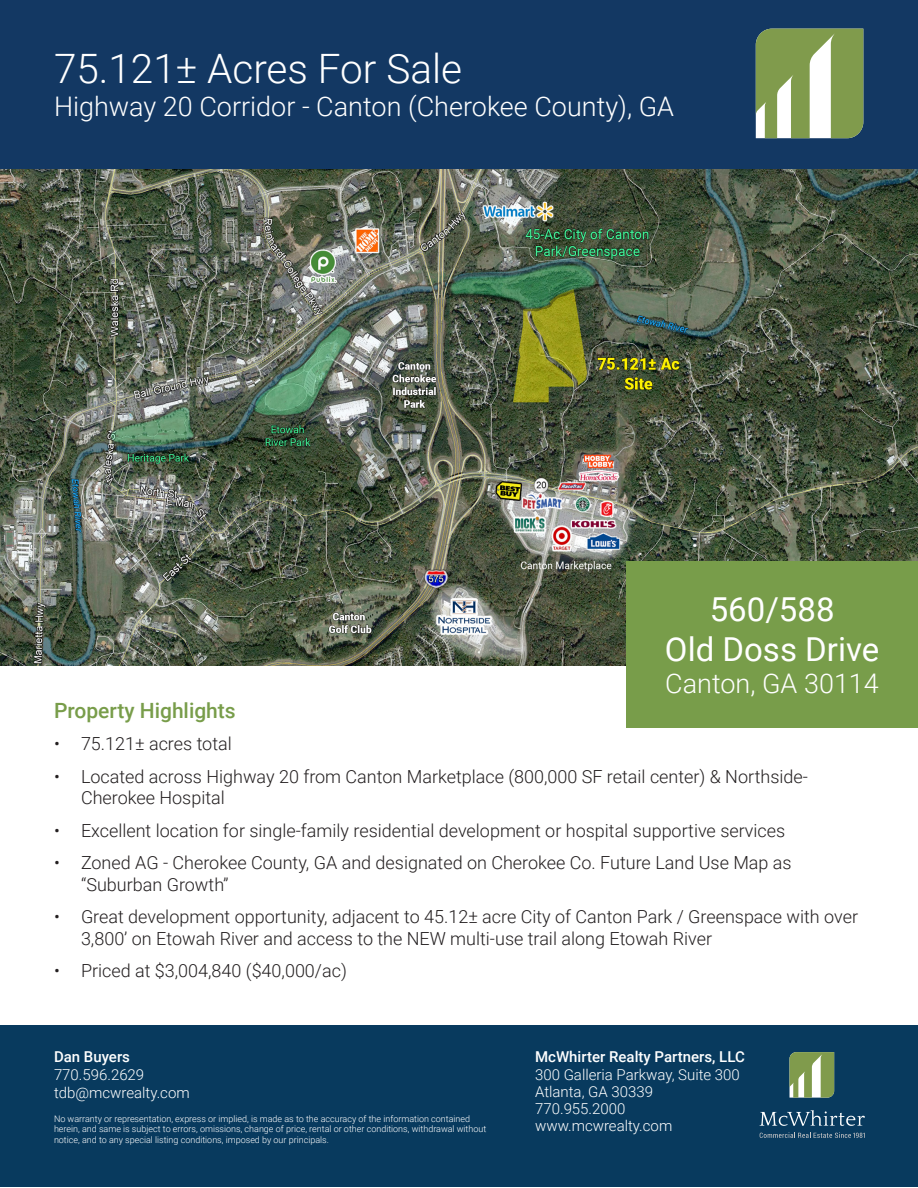
<style>
.page{position:relative;width:918px;height:1188px;background:#fff}
.page>*{position:absolute;margin:0;border:0;box-sizing:border-box;transform-origin:0 0}
.t1{font:300 40.5px "Roboto";color:#fff}
.t2{font:33px "Roboto";color:#fff}
.t3{font:300 27px "Roboto";color:#fff}
.t4{font:500 21px "Roboto";color:#789d4a}
.t5{font:300 18px/21.6px "Roboto";color:#231f20}
.t6{font:300 15px "Roboto";color:#fff}
.t7{font:500 15px "Roboto";color:#fff}
.t8{font:300 9px/10.8px "Roboto";color:#fff}
</style>
<div class="page">
<img style="left:0;top:168px;width:918px;height:497px">
<div style="left:0;top:0;width:918px;height:168px;background:#133863"></div>
<svg style="left:756px;top:29px;width:107px;height:109px;background:#9eb378"></svg>
<div style="left:626px;top:562px;width:292px;height:166px;background:#789d4a"></div>
<div style="left:0;top:1025px;width:918px;height:162px;background:#083a5e"></div>
<svg style="left:760px;top:1132px;width:105px;height:6px"></svg>
<svg style="left:790px;top:1052px;width:44px;height:46px;background:#9eb279"></svg>
<svg style="left:760px;top:1110px;width:105px;height:16px"></svg>
<p class="t1" style="left:54px;top:40px;width:410px">75.121± Acres For Sale</p>
<p class="t3" style="left:54px;top:87px;width:622px">Highway 20 Corridor - Canton (Cherokee County), GA</p>
<p class="t2" style="left:710px;top:586px;width:126px">560/588</p>
<p class="t2" style="left:665px;top:626px;width:216px">Old Doss Drive</p>
<p class="t3" style="left:665px;top:665px;width:215px">Canton, GA 30114</p>
<p class="t4" style="left:54px;top:696px;width:183px">Property Highlights</p>
<p class="t5" style="left:54px;top:732px;width:179px">• 75.121± acres total</p>
<p class="t5" style="left:81px;top:765px;width:728px;text-indent:-27px">• Located across Highway 20 from Canton Marketplace (800,000 SF retail center) &amp; Northside-<br>Cherokee Hospital</p>
<p class="t5" style="left:54px;top:819px;width:733px">• Excellent location for single-family residential development or hospital supportive services</p>
<p class="t5" style="left:81px;top:851px;width:712px;text-indent:-27px">• Zoned AG - Cherokee County, GA and designated on Cherokee Co. Future Land Use Map as “Suburban Growth”</p>
<p class="t5" style="left:81px;top:905px;width:779px;text-indent:-27px">• Great development opportunity, adjacent to 45.12± acre City of Canton Park / Greenspace with over<br>3,800’ on Etowah River and access to the NEW multi-use trail along Etowah River</p>
<p class="t5" style="left:54px;top:959px;width:294px">• Priced at $3,004,840 ($40,000/ac)</p>
<p class="t7" style="left:54px;top:1046px;width:78px">Dan Buyers</p>
<p class="t6" style="left:54px;top:1064px;width:92px">770.596.2629</p>
<p class="t6" style="left:54px;top:1082px;width:137px">tdb@mcwrealty.com</p>
<p class="t8" style="left:54px;top:1113px;width:434px">No warranty or representation, express or implied, is made as to the accuracy of the information contained herein, and same is subject to errors, omissions, change of price, rental or other conditions, withdrawal without notice, and to any special listing conditions, imposed by our principals.</p>
<p class="t7" style="left:535px;top:1046px;width:211px">McWhirter Realty Partners, LLC</p>
<p class="t6" style="left:535px;top:1064px;width:206px">300 Galleria Parkway, Suite 300</p>
<p class="t6" style="left:535px;top:1081px;width:119px">Atlanta, GA 30339</p>
<p class="t6" style="left:535px;top:1098px;width:92px">770.955.2000</p>
<p class="t6" style="left:535px;top:1115px;width:139px">www.mcwrealty.com</p>
</div>
